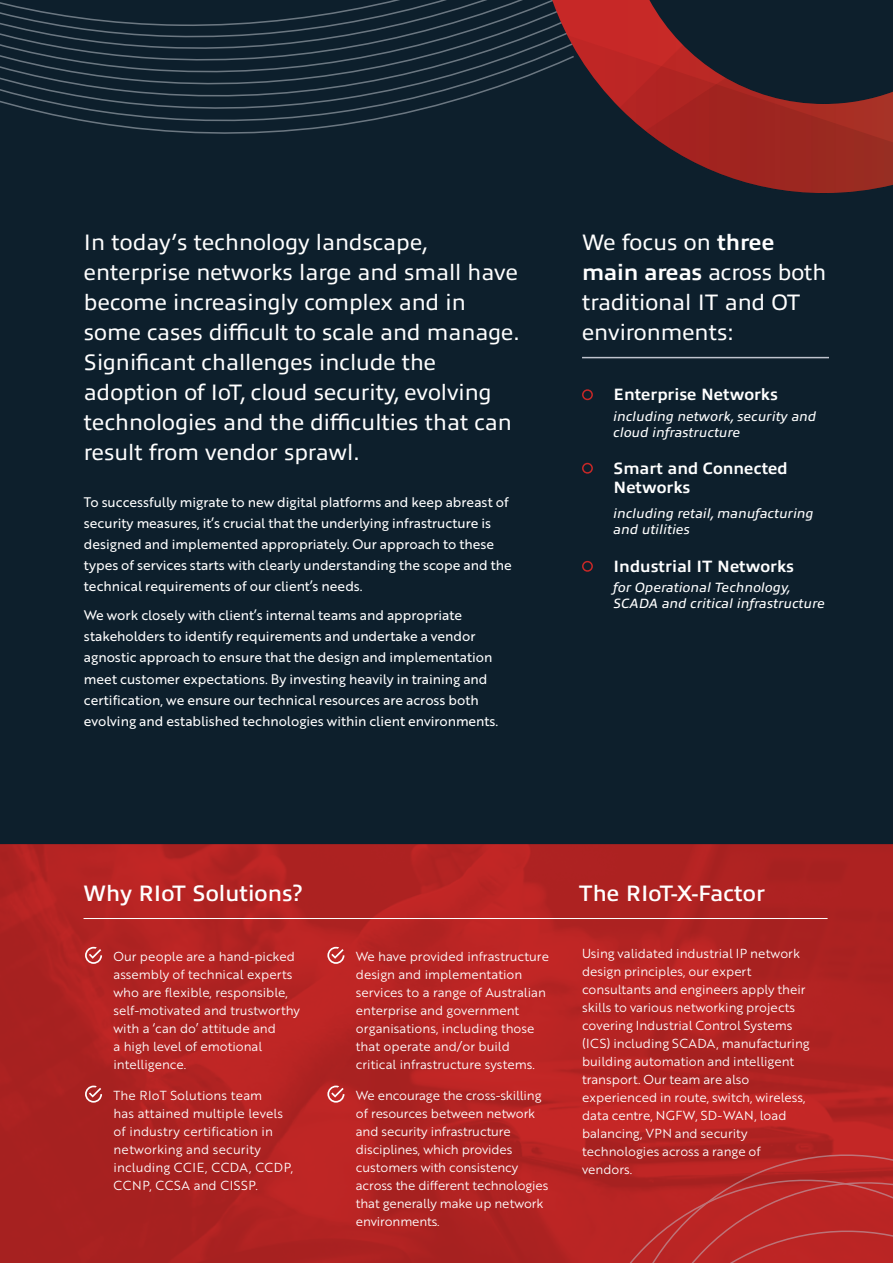
<style>
.page{position:relative;width:893px;height:1263px;background:#fff}
.page>*{position:absolute;margin:0;border:0;box-sizing:border-box;transform-origin:0 0}
.t1{font:22.5px/30px "Allumi Std";color:#fff}
.t2{font:600 22.5px "Allumi Std";color:#fff}
.t3{font:700 16.5px/19.8px "Allumi Std";color:#fff}
.t4{font:13.5px/21px "Brother 1816 Regular";color:#fff}
.t5{font:italic 13.5px/16.2px "Allumi Std";letter-spacing:.01em;color:#fff}
.t6{font:12.75px/18px "Brother 1816 Book";color:#fff}
.s1{font-weight:700}
</style>
<div class="page">
<div style="left:0;top:137px;width:893px;height:707px;background:#0d1f2c"></div>
<img style="left:0;top:844px;width:893px;height:419px">
<svg style="left:554px;top:1131px;width:339px;height:132px;background:#b72625"></svg>
<hr style="left:84px;top:918px;width:744px;height:1px;background:#fff">
<svg style="left:85px;top:947px;width:17px;height:17px"></svg>
<svg style="left:85px;top:1085px;width:17px;height:18px"></svg>
<svg style="left:327px;top:947px;width:17px;height:17px"></svg>
<svg style="left:327px;top:1085px;width:17px;height:18px"></svg>
<svg style="left:0;top:0;width:552px;height:137px;background:#162834"></svg>
<svg style="left:552px;top:0;width:341px;height:13px;background:#42212a"></svg>
<svg style="left:552px;top:13px;width:341px;height:180px;background:#5b2327"></svg>
<div style="left:582px;top:389px;width:11px;height:11px;border:2px solid #c72827;border-radius:50%"></div>
<div style="left:582px;top:463px;width:11px;height:11px;border:2px solid #c72827;border-radius:50%"></div>
<div style="left:582px;top:561px;width:11px;height:11px;border:2px solid #c72827;border-radius:50%"></div>
<hr style="left:582px;top:357px;width:247px;height:1px;background:#bfc3ce">
<p class="t1" style="left:84px;top:228px;width:437px">In today’s technology landscape, enterprise networks large and small have become increasingly complex and in some cases difficult to scale and manage.<br>Significant challenges include the adoption of IoT, cloud security, evolving technologies and the difficulties that can result from vendor sprawl.</p>
<p class="t4" style="left:84px;top:491px;width:429px">To successfully migrate to new digital platforms and keep abreast of security measures, it’s crucial that the underlying infrastructure is designed and implemented appropriately. Our approach to these types of services starts with clearly understanding the scope and the technical requirements of our client’s needs.</p>
<p class="t4" style="left:84px;top:605px;width:416px">We work closely with client’s internal teams and appropriate stakeholders to identify requirements and undertake a vendor agnostic approach to ensure that the design and implementation meet customer expectations. By investing heavily in training and certification, we ensure our technical resources are across both evolving and established technologies within client environments.</p>
<h1 class="t1" style="left:582px;top:227px;width:246px">We focus on <span class="s1">three main areas</span> across both traditional IT and OT environments:</h1>
<p class="t3" style="left:614px;top:385px;width:166px">Enterprise Networks</p>
<p class="t5" style="left:613px;top:408px;width:204px">including network, security and cloud infrastructure</p>
<p class="t3" style="left:614px;top:458px;width:176px">Smart and Connected<br>Networks</p>
<p class="t5" style="left:614px;top:505px;width:202px">including retail, manufacturing and utilities</p>
<p class="t3" style="left:614px;top:556px;width:182px">Industrial IT Networks</p>
<p class="t5" style="left:613px;top:580px;width:213px">for Operational Technology,<br>SCADA and critical infrastructure</p>
<h1 class="t2" style="left:84px;top:881px;width:221px">Why RIoT Solutions?</h1>
<p class="t6" style="left:114px;top:947px;width:188px">Our people are a hand-picked assembly of technical experts who are flexible, responsible, self-motivated and trustworthy with a ‘can do’ attitude and<br>a high level of emotional intelligence.</p>
<p class="t6" style="left:114px;top:1085px;width:181px">The RIoT Solutions team<br>has attained multiple levels of industry certification in networking and security including CCIE, CCDA, CCDP,<br>CCNP, CCSA and CISSP.</p>
<p class="t6" style="left:356px;top:947px;width:195px">We have provided infrastructure design and implementation services to a range of Australian enterprise and government organisations, including those that operate and/or build critical infrastructure systems.</p>
<p class="t6" style="left:356px;top:1085px;width:194px">We encourage the cross-skilling of resources between network and security infrastructure disciplines, which provides customers with consistency across the different technologies that generally make up network environments.</p>
<h1 class="t2" style="left:579px;top:881px;width:188px">The RIoT-X-Factor</h1>
<p class="t6" style="left:582px;top:944px;width:229px">Using validated industrial IP network design principles, our expert consultants and engineers apply their skills to various networking projects covering Industrial Control Systems (ICS) including SCADA, manufacturing building automation and intelligent transport. Our team are also experienced in route, switch, wireless, data centre, NGFW, SD-WAN, load balancing, VPN and security technologies across a range of vendors.</p>
</div>
